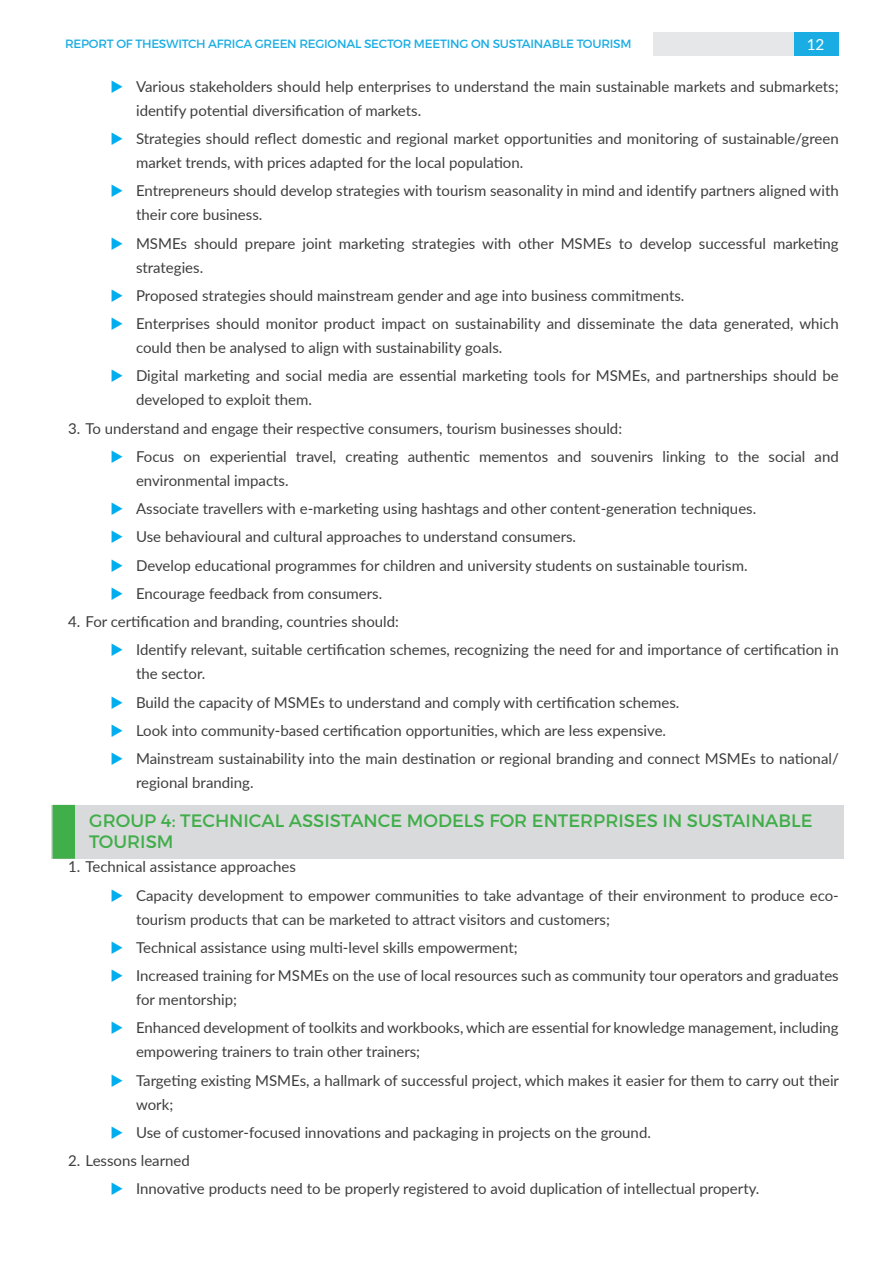
<style>
.page{position:relative;width:893px;height:1263px;background:#fff}
.page>*{position:absolute;margin:0;border:0;box-sizing:border-box;transform-origin:0 0}
.Group{font:18px/21.6px "Montserrat";color:#40ae49}
.t1{font:15.3px "Lato";color:#fff}
.t2{font:15px/24px "Lato";color:#3e3e3f}
.t3{font:12px "Montserrat";letter-spacing:-.02em;color:#1aade4}
</style>
<div class="page">
<div style="left:51px;top:805px;width:792px;height:54px;background:#d9dadc"></div>
<div style="left:53px;top:805px;width:22px;height:54px;background:#40ae49"></div>
<div style="left:654px;top:32px;width:140px;height:24px;background:#e6e7e9"></div>
<div style="left:794px;top:32px;width:45px;height:24px;background:#1aade4"></div>
<p class="t3" style="left:65px;top:36px;width:568px">REPORT OF THESWITCH AFRICA GREEN REGIONAL SECTOR MEETING ON SUSTAINABLE TOURISM</p>
<p class="t1" style="left:807px;top:33px;width:19px">12</p>
<p class="t2" style="left:136px;top:74px;width:704px">Various stakeholders should help enterprises to understand the main sustainable markets and submarkets; identify potential diversification of markets.</p>
<p class="t2" style="left:136px;top:126px;width:704px">Strategies should reflect domestic and regional market opportunities and monitoring of sustainable/green market trends, with prices adapted for the local population.</p>
<p class="t2" style="left:136px;top:178px;width:704px">Entrepreneurs should develop strategies with tourism seasonality in mind and identify partners aligned with their core business.</p>
<p class="t2" style="left:136px;top:230px;width:704px">MSMEs should prepare joint marketing strategies with other MSMEs to develop successful marketing strategies.</p>
<p class="t2" style="left:136px;top:283px;width:550px">Proposed strategies should mainstream gender and age into business commitments.</p>
<p class="t2" style="left:136px;top:311px;width:704px">Enterprises should monitor product impact on sustainability and disseminate the data generated, which could then be analysed to align with sustainability goals.</p>
<p class="t2" style="left:136px;top:363px;width:704px">Digital marketing and social media are essential marketing tools for MSMEs, and partnerships should be developed to exploit them.</p>
<p class="t2" style="left:68px;top:415px;width:556px">3. To understand and engage their respective consumers, tourism businesses should:</p>
<p class="t2" style="left:136px;top:444px;width:704px">Focus on experiential travel, creating authentic mementos and souvenirs linking to the social and environmental impacts.</p>
<p class="t2" style="left:136px;top:496px;width:622px">Associate travellers with e-marketing using hashtags and other content-generation techniques.</p>
<p class="t2" style="left:136px;top:524px;width:442px">Use behavioural and cultural approaches to understand consumers.</p>
<p class="t2" style="left:136px;top:552px;width:613px">Develop educational programmes for children and university students on sustainable tourism.</p>
<p class="t2" style="left:136px;top:581px;width:248px">Encourage feedback from consumers.</p>
<p class="t2" style="left:68px;top:609px;width:332px">4. For certification and branding, countries should:</p>
<p class="t2" style="left:136px;top:637px;width:704px">Identify relevant, suitable certification schemes, recognizing the need for and importance of certification in the sector.</p>
<p class="t2" style="left:136px;top:689px;width:545px">Build the capacity of MSMEs to understand and comply with certification schemes.</p>
<p class="t2" style="left:136px;top:718px;width:532px">Look into community-based certification opportunities, which are less expensive.</p>
<p class="t2" style="left:136px;top:746px;width:704px">Mainstream sustainability into the main destination or regional branding and connect MSMEs to national/ regional branding.</p>
<p class="Group" style="left:89px;top:809px;width:725px">GROUP 4: TECHNICAL ASSISTANCE MODELS FOR ENTERPRISES IN SUSTAINABLE<br>TOURISM</p>
<p class="t2" style="left:68px;top:854px;width:229px">1. Technical assistance approaches</p>
<p class="t2" style="left:136px;top:882px;width:704px">Capacity development to empower communities to take advantage of their environment to produce eco&shy;tourism products that can be marketed to attract visitors and customers;</p>
<p class="t2" style="left:136px;top:935px;width:383px">Technical assistance using multi-level skills empowerment;</p>
<p class="t2" style="left:136px;top:963px;width:704px">Increased training for MSMEs on the use of local resources such as community tour operators and graduates for mentorship;</p>
<p class="t2" style="left:136px;top:1015px;width:704px">Enhanced development of toolkits and workbooks, which are essential for knowledge management, including empowering trainers to train other trainers;</p>
<p class="t2" style="left:136px;top:1067px;width:704px">Targeting existing MSMEs, a hallmark of successful project, which makes it easier for them to carry out their work;</p>
<p class="t2" style="left:136px;top:1120px;width:516px">Use of customer-focused innovations and packaging in projects on the ground.</p>
<p class="t2" style="left:68px;top:1148px;width:123px">2. Lessons learned</p>
<p class="t2" style="left:136px;top:1176px;width:625px">Innovative products need to be properly registered to avoid duplication of intellectual property.</p>
</div>
